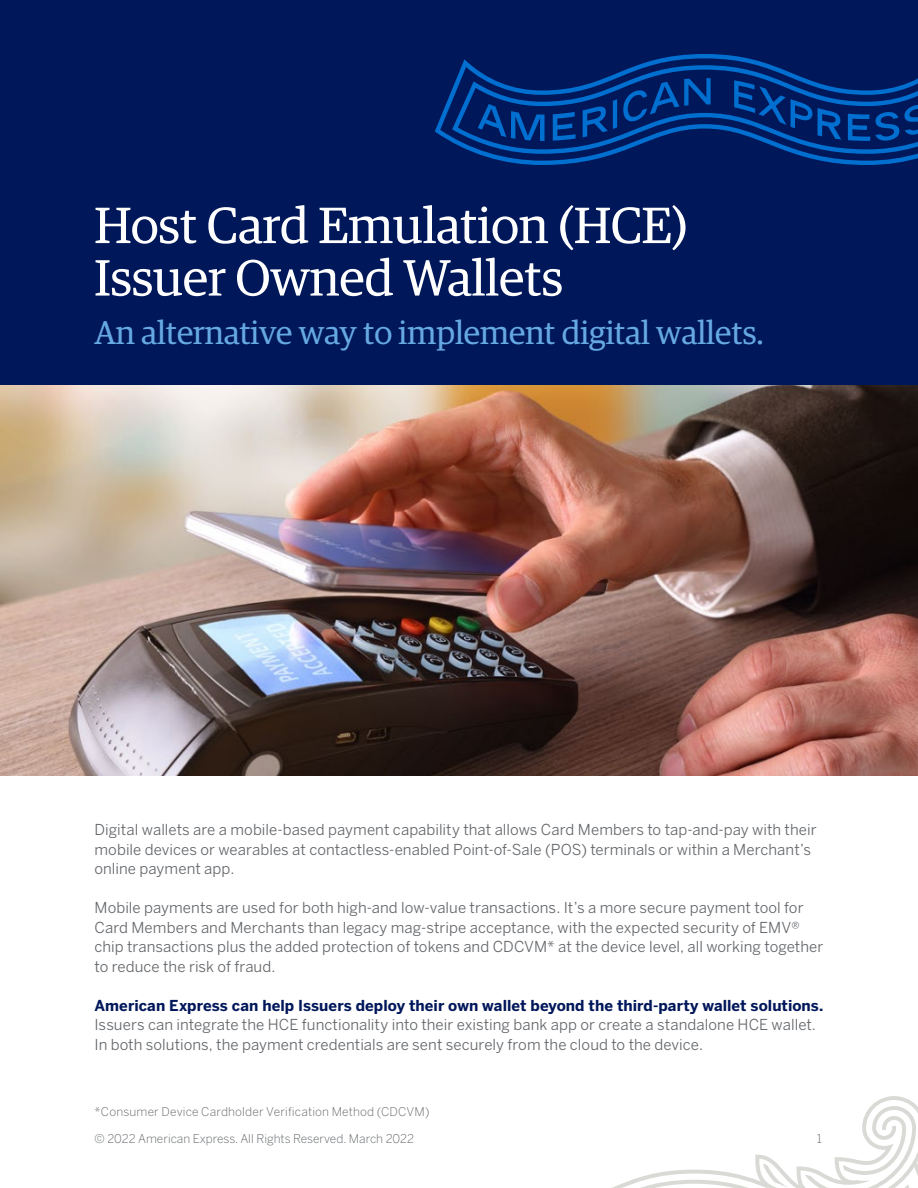
<style>
.page{position:relative;width:918px;height:1188px;background:#fff}
.page>*{position:absolute;margin:0;border:0;box-sizing:border-box;transform-origin:0 0}
.t1{font:51px/52.5px "Guardian Egyp";color:#fff}
.t2{font:33px "Guardian Egyp";color:#66a9e2}
.t3{font:15px/19.5px "Benton Sans";letter-spacing:.005em;color:#63666a}
.t4{font:700 15px "Benton Sans";letter-spacing:.005em;color:#00175a}
.t5{font:300 12px "Benton Sans";color:#63666a}
</style>
<div class="page">
<svg style="left:612px;top:1096px;width:306px;height:92px"></svg>
<img style="left:0;top:384px;width:918px;height:391px">
<div style="left:0;top:0;width:918px;height:384px;background:#00175a"></div>
<svg style="left:435px;top:54px;width:483px;height:111px"></svg>
<h1 class="t1" style="left:94px;top:196px;width:594px">Host Card Emulation (HCE)<br>Issuer Owned Wallets</h1>
<h2 class="t2" style="left:94px;top:310px;width:671px">An alternative way to implement digital wallets.</h2>
<p class="t3" style="left:94px;top:820px;width:724px">Digital wallets are a mobile-based payment capability that allows Card Members to tap-and-pay with their mobile devices or wearables at contactless-enabled Point-of-Sale (POS) terminals or within a Merchant’s online payment app.</p>
<p class="t3" style="left:94px;top:898px;width:730px">Mobile payments are used for both high-and low-value transactions. It’s a more secure payment tool for Card Members and Merchants than legacy mag-stripe acceptance, with the expected security of EMV® chip transactions plus the added protection of tokens and CDCVM* at the device level, all working together to reduce the risk of fraud.</p>
<p class="t4" style="left:94px;top:996px;width:730px">American Express can help Issuers deploy their own wallet beyond the third-party wallet solutions.</p>
<p class="t3" style="left:94px;top:1015px;width:723px">Issuers can integrate the HCE functionality into their existing bank app or create a standalone HCE wallet.<br>In both solutions, the payment credentials are sent securely from the cloud to the device.</p>
<p class="t5" style="left:94px;top:1105px;width:337px">*Consumer Device Cardholder Verification Method (CDCVM)</p>
<p class="t5" style="left:94px;top:1132px;width:321px">© 2022 American Express. All Rights Reserved. March 2022</p>
<p class="t5" style="left:817px;top:1132px;width:7px">1</p>
</div>
